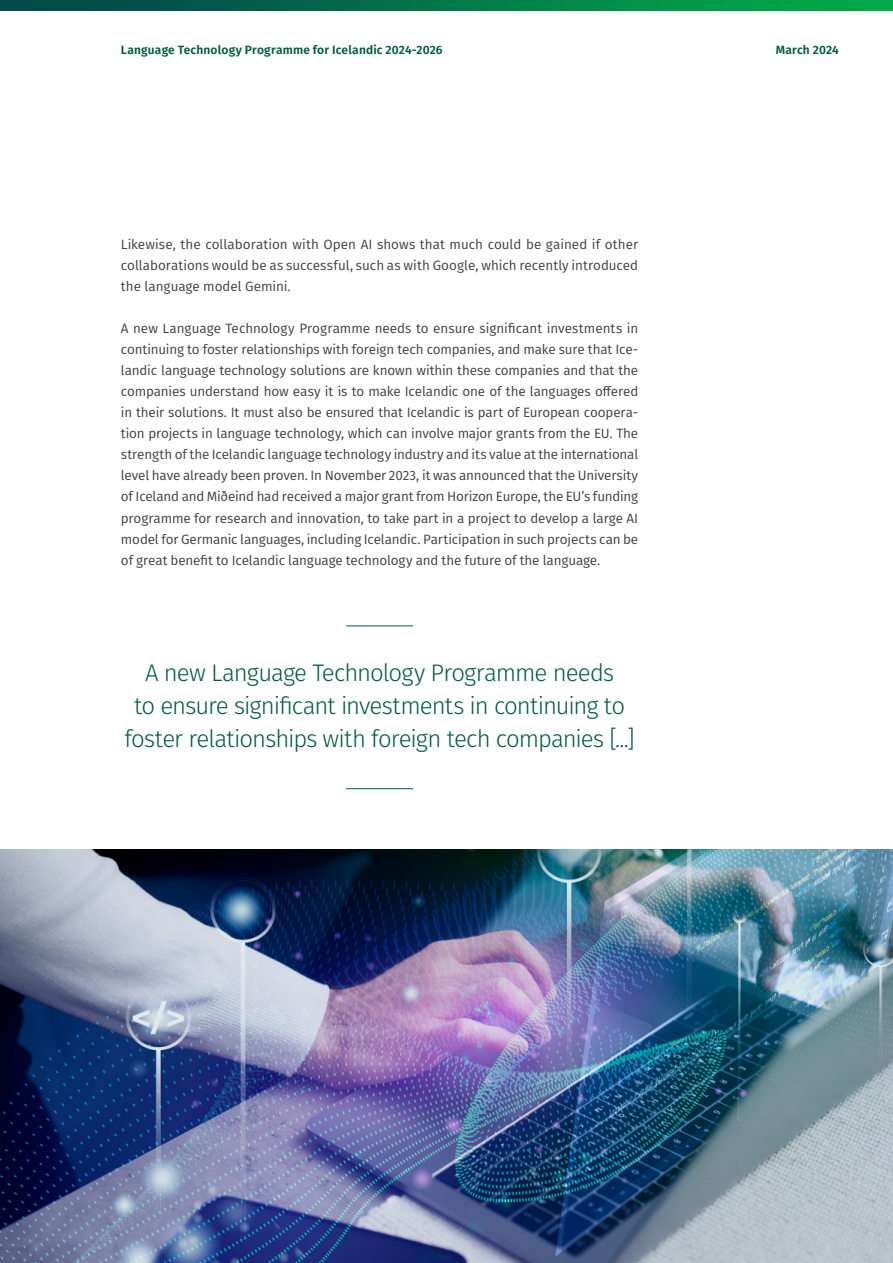
<style>
.page{position:relative;width:893px;height:1263px;background:#fff}
.page>*{position:absolute;margin:0;border:0;box-sizing:border-box;transform-origin:0 0}
.t1{font:300 24px/33px "Fira GO";letter-spacing:-.04em;color:#005e3d;text-align:center}
.t2{font:13.5px/21px "Fira GO";letter-spacing:-.005em;color:#414042;text-align:justify}
.t3{font:600 12px "Fira GO";letter-spacing:.015em;color:#005e3d}
</style>
<div class="page">
<hr style="left:346px;top:625px;width:67px;height:1px;background:#005e3d">
<hr style="left:346px;top:788px;width:67px;height:1px;background:#005e3d">
<img style="left:0;top:0;width:893px;height:11px">
<img style="left:0;top:849px;width:893px;height:414px">
<p class="t3" style="left:121px;top:43px;width:323px">Language Technology Programme for Icelandic 2024-2026</p>
<p class="t3" style="left:776px;top:43px;width:65px">March 2024</p>
<p class="t2" style="left:121px;top:234px;width:519px">Likewise, the collaboration with Open AI shows that much could be gained if other collaborations would be as successful, such as with Google, which recently introduced the language model Gemini.</p>
<p class="t2" style="left:121px;top:318px;width:519px">A new Language Technology Programme needs to ensure significant investments in continuing to foster relationships with foreign tech companies, and make sure that Ice&shy;landic language technology solutions are known within these companies and that the companies understand how easy it is to make Icelandic one of the languages offered in their solutions. It must also be ensured that Icelandic is part of European coopera&shy;tion projects in language technology, which can involve major grants from the EU. The strength of the Icelandic language technology industry and its value at the international level have already been proven. In November 2023, it was announced that the University of Iceland and Miðeind had received a major grant from Horizon Europe, the EU’s funding programme for research and innovation, to take part in a project to develop a large AI model for Germanic languages, including Icelandic. Participation in such projects can be of great benefit to Icelandic language technology and the future of the language.</p>
<h1 class="t1" style="left:124px;top:656px;width:512px">A new Language Technology Programme needs<br>to ensure significant investments in continuing to foster relationships with foreign tech companies [...]</h1>
</div>
